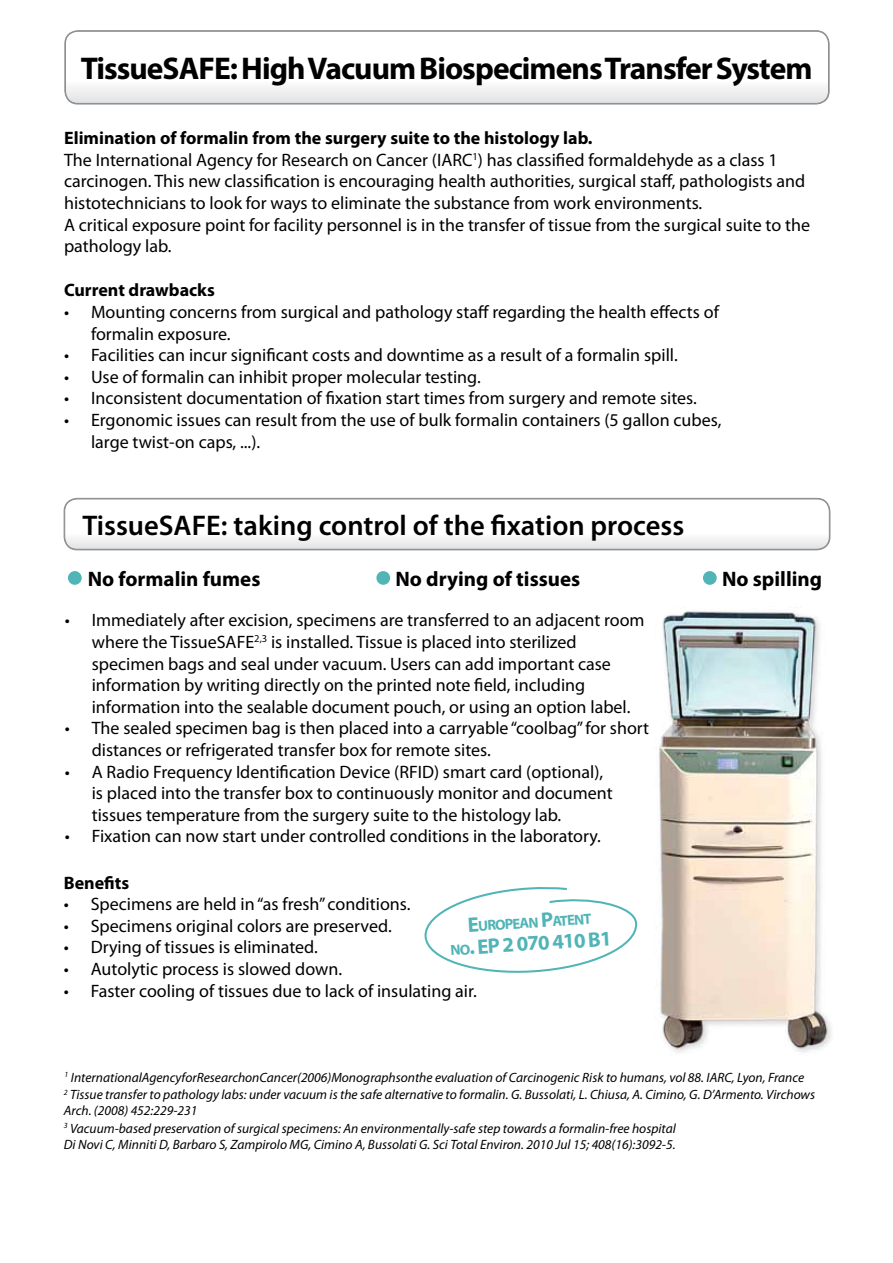
<style>
.page{position:relative;width:893px;height:1263px;background:#fff}
.page>*{position:absolute;margin:0;border:0;box-sizing:border-box;transform-origin:0 0}
.t1{font:700 31.5px "Myriad Pro";letter-spacing:-.03em;color:#000}
.t2{font:600 28.5px "Myriad Pro";color:#000}
.t3{font:700 21px "Myriad Pro";color:#000}
.t4{font:700 21px "Myriad Pro";color:#51b4b6}
.t5{font:18px/21.6px "Myriad Pro";color:#000}
.t6{font:700 18px "Myriad Pro";color:#000}
.t7{font:700 14.7px "Myriad Pro";color:#51b4b6}
.t8{font:italic 13.5px/16.6px "Myriad Pro";color:#000}
.s1{font-weight:700}
.s2{font-size:21px}
.s3{font-size:14.7px}
</style>
<div class="page">
<svg style="left:65px;top:31px;width:764px;height:73px"></svg>
<div style="left:65px;top:31px;width:764px;height:72px;border:1px solid #8a8c8e;border-radius:12px"></div>
<svg style="left:64px;top:499px;width:766px;height:51px"></svg>
<div style="left:64px;top:498px;width:766px;height:52px;border:1px solid #8a8c8e;border-radius:13px"></div>
<div style="left:65px;top:499px;width:764px;height:50px;border:1px solid #8a8c8e;border-radius:12px"></div>
<svg style="left:424px;top:887px;width:213px;height:86px"></svg>
<div style="left:68px;top:571px;width:14px;height:14px;background:#51b4b6;border-radius:50%"></div>
<div style="left:376px;top:571px;width:14px;height:14px;background:#51b4b6;border-radius:50%"></div>
<div style="left:703px;top:571px;width:14px;height:14px;background:#51b4b6;border-radius:50%"></div>
<img style="left:659px;top:606px;width:172px;height:447px">
<h1 class="t1" style="left:81px;top:48px;width:733px">TissueSAFE: High Vacuum Biospecimens Transfer System</h1>
<p class="t5" style="left:64px;top:127px;width:748px"><span class="s1">Elimination of formalin from the surgery suite to the histology lab.<br></span>The International Agency for Research on Cancer (IARC<sup>1</sup>) has classified formaldehyde as a class 1 carcinogen. This new classification is encouraging health authorities, surgical staff, pathologists and histotechnicians to look for ways to eliminate the substance from work environments.<br>A critical exposure point for facility personnel is in the transfer of tissue from the surgical suite to the pathology lab.</p>
<p class="t6" style="left:64px;top:279px;width:152px">Current drawbacks</p>
<p class="t5" style="left:91px;top:301px;width:629px;text-indent:-27px">• Mounting concerns from surgical and pathology staff regarding the health effects of formalin exposure.</p>
<p class="t5" style="left:64px;top:344px;width:615px">• Facilities can incur significant costs and downtime as a result of a formalin spill.</p>
<p class="t5" style="left:64px;top:366px;width:418px">• Use of formalin can inhibit proper molecular testing.</p>
<p class="t5" style="left:64px;top:387px;width:634px">• Inconsistent documentation of fixation start times from surgery and remote sites.</p>
<p class="t5" style="left:91px;top:409px;width:632px;text-indent:-27px">• Ergonomic issues can result from the use of bulk formalin containers (5 gallon cubes, large twist-on caps, ...).</p>
<h2 class="t2" style="left:82px;top:507px;width:603px">TissueSAFE: taking control of the fixation process</h2>
<p class="t3" style="left:88px;top:565px;width:174px">No formalin fumes</p>
<p class="t3" style="left:395px;top:565px;width:186px">No drying of tissues</p>
<p class="t3" style="left:722px;top:565px;width:102px">No spilling</p>
<p class="t5" style="left:92px;top:609px;width:554px;text-indent:-27px">• Immediately after excision, specimens are transferred to an adjacent room where the TissueSAFE<sup>2,3</sup> is installed. Tissue is placed into sterilized specimen bags and seal under vacuum. Users can add important case information by writing directly on the printed note field, including information into the sealable document pouch, or using an option label.</p>
<p class="t5" style="left:92px;top:717px;width:559px;text-indent:-27px">• The sealed specimen bag is then placed into a carryable “coolbag” for short distances or refrigerated transfer box for remote sites.</p>
<p class="t5" style="left:92px;top:760px;width:522px;text-indent:-27px">• A Radio Frequency Identification Device (RFID) smart card (optional), is placed into the transfer box to continuously monitor and document tissues temperature from the surgery suite to the histology lab.</p>
<p class="t5" style="left:65px;top:825px;width:538px">• Fixation can now start under controlled conditions in the laboratory.</p>
<p class="t6" style="left:64px;top:871px;width:67px">Benefits</p>
<p class="t5" style="left:64px;top:893px;width:348px">• Specimens are held in “as fresh” conditions.</p>
<p class="t5" style="left:64px;top:915px;width:329px">• Specimens original colors are preserved.</p>
<p class="t5" style="left:64px;top:936px;width:256px">• Drying of tissues is eliminated.</p>
<p class="t5" style="left:64px;top:958px;width:280px">• Autolytic process is slowed down.</p>
<p class="t5" style="left:64px;top:979px;width:414px">• Faster cooling of tissues due to lack of insulating air.</p>
<p class="t7" style="left:467px;top:917px;width:125px;rotate:-4deg"><span class="s2">E</span>uropean <span class="s2">P</span>atent</p>
<p class="t4" style="left:449px;top:935px;width:163px;rotate:-4deg"><span class="s3">no</span>. EP 2 070 410 B1</p>
<p class="t8" style="left:65px;top:1069px;width:741px"><sup>1</sup> InternationalAgencyforResearchonCancer(2006)Monographsonthe evaluation of Carcinogenic Risk to humans, vol 88. IARC, Lyon, France</p>
<p class="t8" style="left:64px;top:1086px;width:753px"><sup>2</sup> Tissue transfer to pathology labs: under vacuum is the safe alternative to formalin. G. Bussolati, L. Chiusa, A. Cimino, G. D’Armento. Virchows Arch. (2008) 452:229-231<br><sup>3</sup> Vacuum-based preservation of surgical specimens: An environmentally-safe step towards a formalin-free hospital<br>Di Novi C, Minniti D, Barbaro S, Zampirolo MG, Cimino A, Bussolati G. Sci Total Environ. 2010 Jul 15; 408(16):3092-5.</p>
</div>
